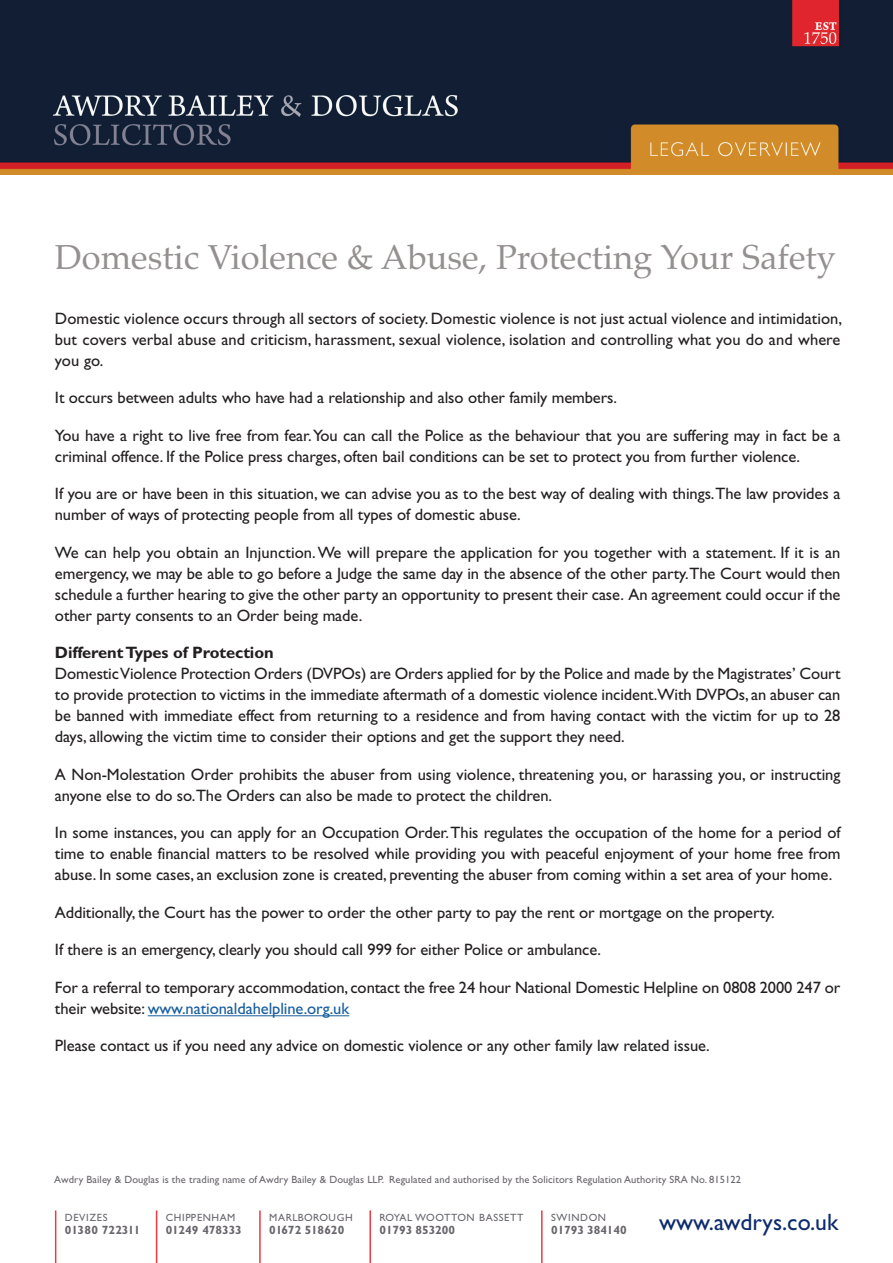
<style>
.page{position:relative;width:893px;height:1263px;background:#fff}
.page>*{position:absolute;margin:0;border:0;box-sizing:border-box;transform-origin:0 0}
.t1{font:34.5px "Palatino";color:#959090}
.t2{font:23.7px "Gill Sans";color:#0d2b6d}
.t3{font:16.5px/21px "Gill Sans";letter-spacing:-.005em;color:#231f20;text-align:justify}
.t4{font:700 16.5px "Gill Sans";letter-spacing:-.005em;color:#231f20}
.t5{font:700 12px "Gill Sans";letter-spacing:-.005em;color:#69656c}
.t6{font:10.5px "Gill Sans";letter-spacing:.01em;color:#69656c}
.t7{font:10.5px "Gill Sans";letter-spacing:.06em;color:#69656c}
.t8{font:10.5px "Gill Sans";letter-spacing:.05em;color:#69656c}
.s1{color:#175d9e}
</style>
<div class="page">
<hr style="left:55px;top:1210px;width:1px;height:53px;background:#ee3a41">
<hr style="left:156px;top:1210px;width:1px;height:53px;background:#ee3a41">
<hr style="left:259px;top:1210px;width:2px;height:53px;background:#ee3a41">
<hr style="left:541px;top:1210px;width:2px;height:53px;background:#ee3a41">
<hr style="left:369px;top:1210px;width:2px;height:53px;background:#ee3a41">
<img style="left:0;top:0;width:893px;height:174px">
<hr style="left:148px;top:1015px;width:201px;height:1px;background:#175d9e">
<h1 class="t1" style="left:55px;top:237px;width:782px">Domestic Violence &amp; Abuse, Protecting Your Safety</h1>
<p class="t3" style="left:55px;top:310px;width:789px">Domestic violence occurs through all sectors of society. Domestic violence is not just actual violence and intimidation, but covers verbal abuse and criticism, harassment, sexual violence, isolation and controlling what you do and where you go.</p>
<p class="t3" style="left:55px;top:389px;width:564px">It occurs between adults who have had a relationship and also other family members.</p>
<p class="t3" style="left:55px;top:427px;width:787px">You have a right to live free from fear. You can call the Police as the behaviour that you are suffering may in fact be a criminal offence. If the Police press charges, often bail conditions can be set to protect you from further violence.</p>
<p class="t3" style="left:55px;top:485px;width:787px">If you are or have been in this situation, we can advise you as to the best way of dealing with things.The law provides a number of ways of protecting people from all types of domestic abuse.</p>
<p class="t3" style="left:55px;top:544px;width:787px">We can help you obtain an Injunction. We will prepare the application for you together with a statement. If it is an emergency, we may be able to go before a Judge the same day in the absence of the other party.The Court would then schedule a further hearing to give the other party an opportunity to present their case. An agreement could occur if the other party consents to an Order being made.</p>
<p class="t4" style="left:55px;top:647px;width:220px">Different Types of Protection</p>
<p class="t3" style="left:55px;top:665px;width:787px">Domestic Violence Protection Orders (DVPOs) are Orders applied for by the Police and made by the Magistrates’ Court to provide protection to victims in the immediate aftermath of a domestic violence incident.With DVPOs, an abuser can be banned with immediate effect from returning to a residence and from having contact with the victim for up to 28 days, allowing the victim time to consider their options and get the support they need.</p>
<p class="t3" style="left:55px;top:766px;width:787px">A Non-Molestation Order prohibits the abuser from using violence, threatening you, or harassing you, or instructing anyone else to do so.The Orders can also be made to protect the children.</p>
<p class="t3" style="left:55px;top:824px;width:787px">In some instances, you can apply for an Occupation Order. This regulates the occupation of the home for a period of time to enable financial matters to be resolved while providing you with peaceful enjoyment of your home free from abuse. In some cases, an exclusion zone is created, preventing the abuser from coming within a set area of your home.</p>
<p class="t3" style="left:55px;top:904px;width:721px">Additionally, the Court has the power to order the other party to pay the rent or mortgage on the property.</p>
<p class="t3" style="left:55px;top:941px;width:548px">If there is an emergency, clearly you should call 999 for either Police or ambulance.</p>
<p class="t3" style="left:55px;top:979px;width:787px">For a referral to temporary accommodation, contact the free 24 hour National Domestic Helpline on 0808 2000 247 or their website: <span class="s1">www.nationaldahelpline.org.uk</span></p>
<p class="t3" style="left:55px;top:1037px;width:656px">Please contact us if you need any advice on domestic violence or any other family law related issue.</p>
<p class="t6" style="left:54px;top:1176px;width:688px">Awdry Bailey &amp; Douglas is the trading name of Awdry Bailey &amp; Douglas LLP. Regulated and authorised by the Solicitors Regulation Authority SRA No. 815122</p>
<p class="t7" style="left:65px;top:1214px;width:44px">DEVIZES</p>
<p class="t5" style="left:65px;top:1226px;width:77px">01380 722311</p>
<p class="t7" style="left:166px;top:1214px;width:71px">CHIPPENHAM</p>
<p class="t5" style="left:166px;top:1226px;width:78px">01249 478333</p>
<p class="t8" style="left:269px;top:1214px;width:85px">MARLBOROUGH</p>
<p class="t5" style="left:269px;top:1226px;width:77px">01672 518620</p>
<p class="t7" style="left:379px;top:1214px;width:145px">ROYAL WOOTTON BASSETT</p>
<p class="t5" style="left:379px;top:1226px;width:77px">01793 853200</p>
<p class="t7" style="left:551px;top:1214px;width:57px">SWINDON</p>
<p class="t5" style="left:551px;top:1226px;width:77px">01793 384140</p>
<h2 class="t2" style="left:659px;top:1214px;width:181px">www.awdrys.co.uk</h2>
</div>
